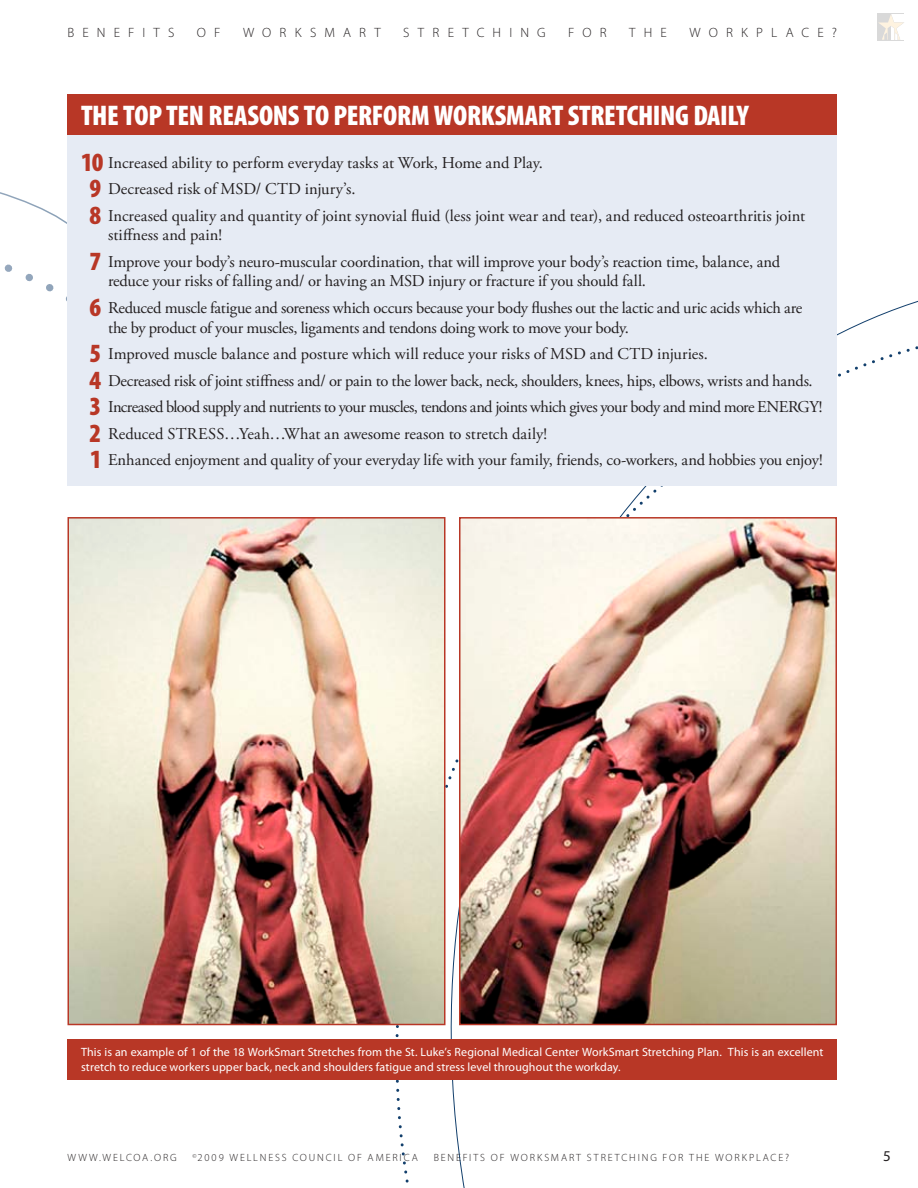
<style>
.page{position:relative;width:918px;height:1188px;background:#fff}
.page>*{position:absolute;margin:0;border:0;box-sizing:border-box;transform-origin:0 0}
.t1{font:900 condensed 28.5px "Myriad Pro";letter-spacing:-.01em;color:#fff}
.t2{font:16.5px/26.5px "Adobe Garamond Pro";letter-spacing:-.015em;color:#231f20}
.t3{font:15px "Myriad Pro";color:#231f20}
.t4{font:300 13.5px "Myriad Pro";letter-spacing:.61em;color:#231f20}
.t5{font:12px/15px "Myriad Pro";letter-spacing:.005em;color:#fff}
.t6{font:300 10.5px "Myriad Pro";letter-spacing:.175em;color:#231f20}
.s1{font-family:"Myriad Pro";font-weight:900;font-stretch:condensed;font-size:26.4px;color:#b83726}
</style>
<div class="page">
<div style="left:878px;top:13px;width:26px;height:27px;background:#d9d9d9"></div>
<svg style="left:878px;top:14px;width:26px;height:27px"></svg>
<svg style="left:0;top:154px;width:68px;height:182px"></svg>
<svg style="left:368px;top:300px;width:550px;height:888px"></svg>
<div style="left:68px;top:135px;width:769px;height:351px;background:#e6ebf4"></div>
<div style="left:68px;top:94px;width:769px;height:41px;background:#b83726"></div>
<img style="left:71px;top:520px;width:372px;height:502px">
<div style="left:68px;top:517px;width:378px;height:508px;border:2px solid #b83726"></div>
<img style="left:462px;top:520px;width:372px;height:502px">
<div style="left:459px;top:517px;width:378px;height:508px;border:2px solid #b83726"></div>
<div style="left:68px;top:1040px;width:769px;height:40px;background:#b83726"></div>
<p class="t4" style="left:68px;top:25px;width:29px">B ENEFITS</p>
<p class="t4" style="left:197px;top:25px;width:13px">OF</p>
<p class="t4" style="left:243px;top:25px;width:32px">W OR</p>
<p class="t4" style="left:295px;top:25px;width:45px">KSMART</p>
<p class="t4" style="left:403px;top:25px;width:29px">S TRETC</p>
<p class="t4" style="left:493px;top:25px;width:27px">H IN</p>
<p class="t4" style="left:537px;top:25px;width:10px">G</p>
<p class="t4" style="left:568px;top:25px;width:14px">FOR</p>
<p class="t4" style="left:629px;top:25px;width:38px">THE</p>
<p class="t4" style="left:689px;top:25px;width:32px">W OR</p>
<p class="t4" style="left:741px;top:25px;width:30px">K PLACE</p>
<p class="t4" style="left:832px;top:25px;width:7px">?</p>
<h1 class="t1" style="left:81px;top:100px;width:469px">THE TOP TEN REASONS TO PERFORMWORKSMARTSTR</h1>
<h1 class="t1" style="left:604px;top:100px;width:146px">ETCHING DAILY</h1>
<p class="t2" style="left:90px;top:150px;width:717px;text-indent:-9px"><span class="s1">10</span> Increased ability to perform everyday tasks at Work, Home and Play.<br><span class="s1">9</span> Decreased risk of MSD/ CTD injury’s.<br><span class="s1">8</span> Increased quality and quantity of joint synovial fluid (less joint wear and tear), and reduced osteoarthritis joint</p>
<p class="t2" style="left:90px;top:222px;width:692px;text-indent:18px">stiffness and pain!<br><span class="s1">7</span> Improve your body’s neuro-muscular coordination, that will improve your body’s reaction time, balance, and</p>
<p class="t2" style="left:90px;top:269px;width:714px;text-indent:18px">reduce your risks of falling and/ or having an MSD injury or fracture if you should fall.<br><span class="s1">6</span> Reduced muscle fatigue and soreness which occurs because your body flushes out the lactic and uric acids which are</p>
<p class="t2" style="left:90px;top:315px;width:735px;text-indent:18px">the by product of your muscles, ligaments and tendons doing work to move your body.<br><span class="s1">5</span> Improved muscle balance and posture which will reduce your risks of MSD and CTD injuries.<br><span class="s1">4</span> Decreased risk of joint stiffness and/ or pain to the lower back, neck, shoulders, knees, hips, elbows, wrists and hands.<br><span class="s1">3</span> Increased blood supply and nutrients to your muscles, tendons and joints which gives your body and mind more ENERGY!<br><span class="s1">2</span> Reduced STRESS…Yeah…What an awesome reason to stretch daily!<br><span class="s1">1</span> Enhanced enjoyment and quality of your everyday life with your family, friends, co-workers, and hobbies you enjoy!</p>
<p class="t5" style="left:81px;top:1044px;width:744px">This is an example of 1 of the 18 WorkSmart Stretches from the St. Luke’s Regional Medical Center WorkSmart Stretching Plan. This is an excellent stretch to reduce workers upper back, neck and shoulders fatigue and stress level throughout the workday.</p>
<p class="t6" style="left:68px;top:1151px;width:109px">WWW.WELCOA.ORG</p>
<p class="t6" style="left:193px;top:1151px;width:227px"><sup>©</sup>2009 WELLNESS COUNCIL OF AMERICA</p>
<p class="t6" style="left:434px;top:1151px;width:15px">BENEFITS</p>
<p class="t6" style="left:491px;top:1151px;width:69px">OF WOR KSMART</p>
<p class="t6" style="left:587px;top:1151px;width:15px">STRETC</p>
<p class="t6" style="left:629px;top:1151px;width:41px">HIN GFOR</p>
<p class="t6" style="left:689px;top:1151px;width:68px">T HE WOR KPLACE</p>
<p class="t6" style="left:785px;top:1151px;width:6px">?</p>
<p class="t3" style="left:883px;top:1147px;width:9px">5</p>
</div>
